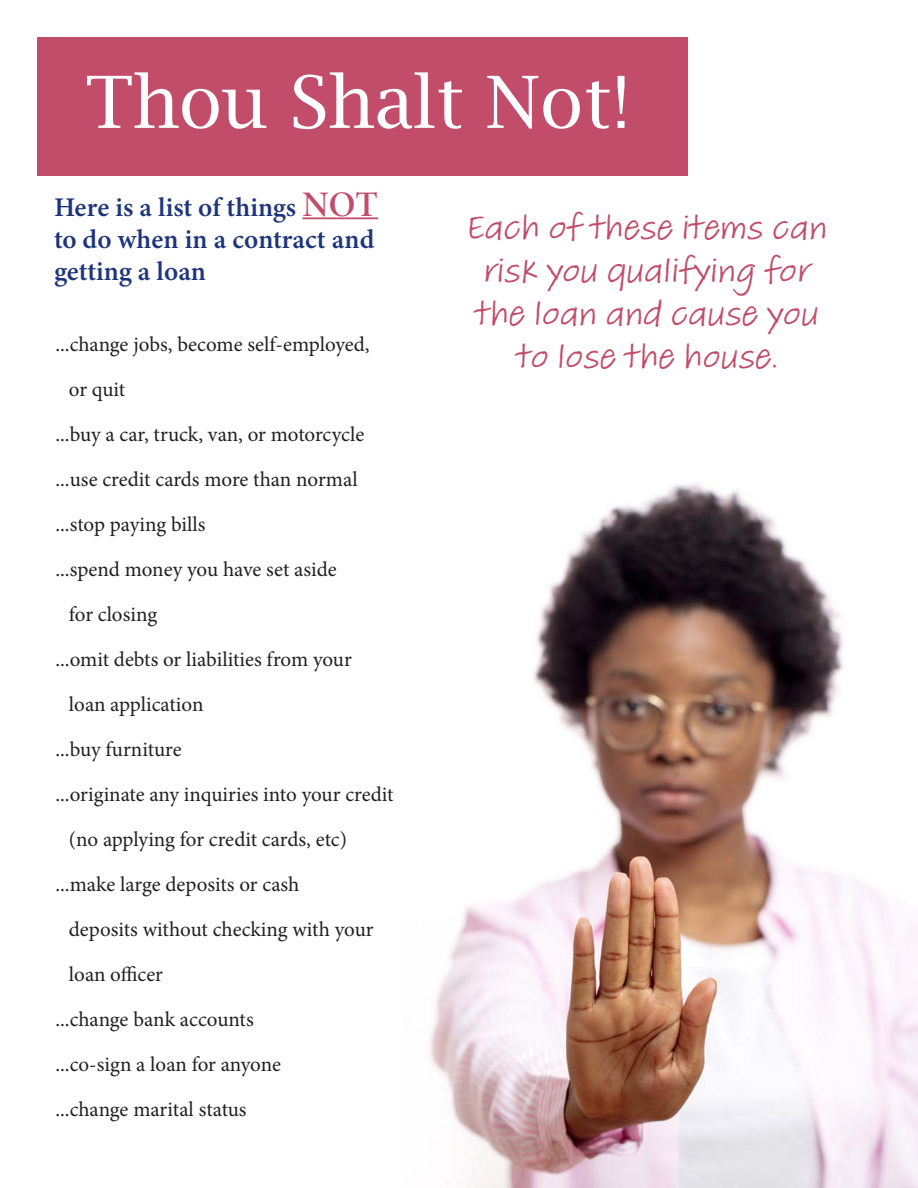
<style>
.page{position:relative;width:918px;height:1188px;background:#fff}
.page>*{position:absolute;margin:0;border:0;box-sizing:border-box;transform-origin:0 0}
.t1{font:72px "Lucida Bright";color:#fff}
.t2{font:36px "Adobe Handwriting Tiffany";color:#c14d6a}
.t3{font:27px/32.4px "Minion Variable Concept";color:#1e357c}
.t4{font:21px/45px "Minion Pro";letter-spacing:-.005em;color:#231f20}
.s1{font-size:36px;color:#c14d6a}
</style>
<div class="page">
<img style="left:430px;top:482px;width:488px;height:706px">
<div style="left:38px;top:38px;width:650px;height:138px;background:#c14d6a"></div>
<hr style="left:302px;top:217px;width:76px;height:2px;background:#c14d6a">
<p class="t1" style="left:85px;top:61px;width:547px">Thou Shalt Not!</p>
<p class="t3" style="left:54px;top:191px;width:326px">Here is a list of things <span class="s1">NOT</span></p>
<p class="t3" style="left:54px;top:223px;width:322px">to do when in a contract and getting a loan</p>
<p class="t4" style="left:55px;top:322px;width:316px">...change jobs, become self-employed,</p>
<p class="t4" style="left:69px;top:367px;width:58px">or quit</p>
<p class="t4" style="left:55px;top:412px;width:310px">...buy a car, truck, van, or motorcycle</p>
<p class="t4" style="left:55px;top:457px;width:304px">...use credit cards more than normal</p>
<p class="t4" style="left:55px;top:502px;width:152px">...stop paying bills</p>
<p class="t4" style="left:55px;top:547px;width:283px">...spend money you have set aside</p>
<p class="t4" style="left:69px;top:592px;width:90px">for closing</p>
<p class="t4" style="left:55px;top:637px;width:298px">...omit debts or liabilities from your</p>
<p class="t4" style="left:69px;top:682px;width:136px">loan application</p>
<p class="t4" style="left:55px;top:727px;width:128px">...buy furniture</p>
<p class="t4" style="left:55px;top:772px;width:340px">...originate any inquiries into your credit</p>
<p class="t4" style="left:69px;top:817px;width:280px">(no applying for credit cards, etc)</p>
<p class="t4" style="left:55px;top:862px;width:245px">...make large deposits or cash</p>
<p class="t4" style="left:69px;top:907px;width:306px">deposits without checking with your loan officer</p>
<p class="t4" style="left:55px;top:997px;width:200px">...change bank accounts</p>
<p class="t4" style="left:55px;top:1042px;width:227px">...co-sign a loan for anyone</p>
<p class="t4" style="left:55px;top:1087px;width:193px">...change marital status</p>
<p class="t2" style="left:467px;top:202px;width:362px">Each of these items can</p>
<p class="t2" style="left:483px;top:245px;width:328px">risk you qualifying for</p>
<p class="t2" style="left:475px;top:289px;width:345px">the loan and cause you</p>
<p class="t2" style="left:516px;top:332px;width:263px">to lose the house.</p>
</div>
